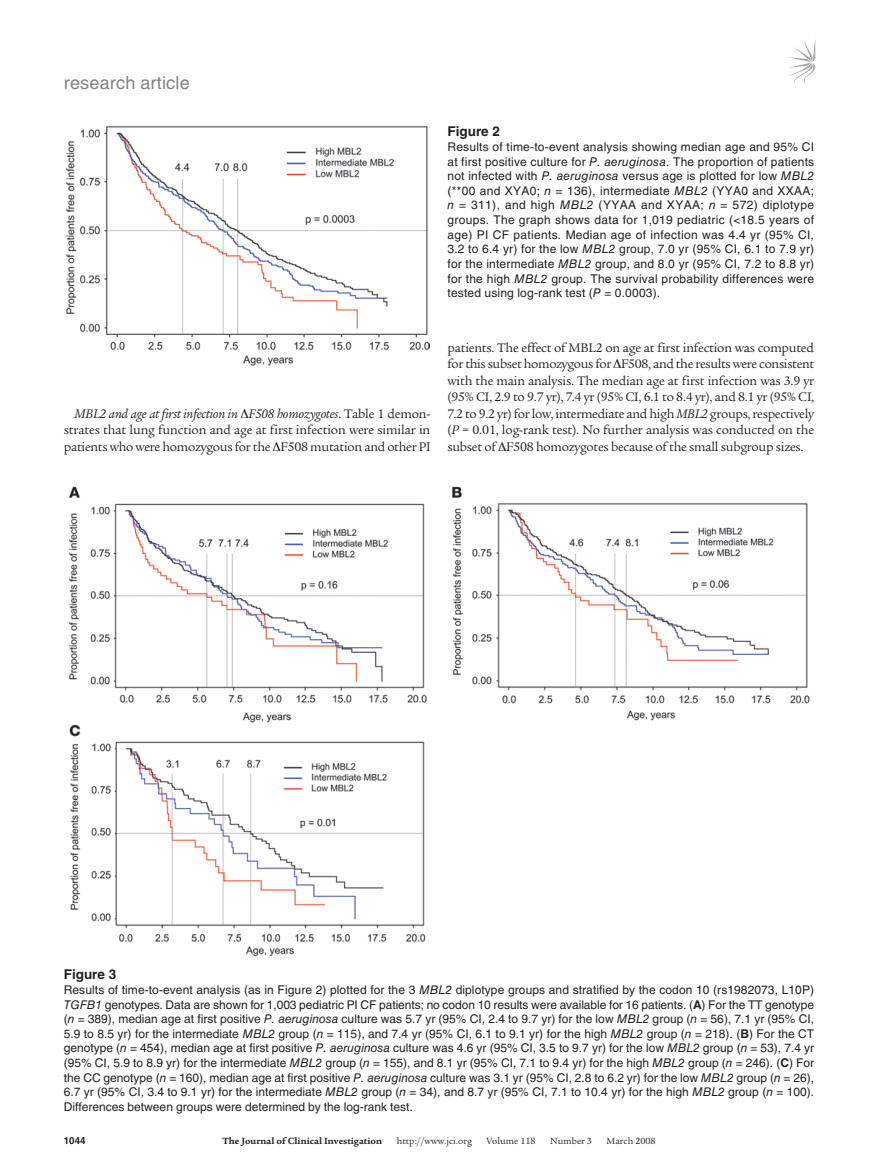
<style>
.page{position:relative;width:878px;height:1174px;background:#fff}
.page>*{position:absolute;margin:0;border:0;box-sizing:border-box;transform-origin:0 0}
.t1{font:18px "Helvetica LT Std";letter-spacing:.01em;color:#808285}
.t2{font:13.5px/16.5px "Legacy Serif Std";letter-spacing:-.02em;color:#231f20;text-align:justify}
.t3{font:700 13.5px "Helvetica LT Std";color:#231f20}
.t4{font:12px/14.7px "Helvetica LT Std";letter-spacing:.01em;color:#231f20;text-align:justify}
.t5{font:9.75px "Legacy Serif Std";color:#231f20}
.t6{font:700 9.75px "Legacy Serif Std";color:#231f20}
.t7{font:700 9.75px "Helvetica LT Std";color:#231f20}
.s1{font-style:italic}
.s2{font-weight:700}
</style>
<div class="page">
<svg style="left:789px;top:41px;width:26px;height:44px"></svg>
<img style="left:66px;top:126px;width:363px;height:240px">
<img style="left:68px;top:486px;width:742px;height:471px">
<h1 class="t1" style="left:64px;top:72px;width:127px">research article</h1>
<p class="t2" style="left:64px;top:405px;width:368px;text-indent:11px"><span class="s1">MBL2 and age at first infection in F508 homozygotes</span>. Table 1 demon&shy;strates that lung function and age at first infection were similar in patients who were homozygous for the F508 mutation and other PI</p>
<p class="t3" style="left:447px;top:123px;width:54px">Figure 2</p>
<p class="t4" style="left:447px;top:139px;width:368px">Results of time-to-event analysis showing median age and 95% CI at first positive culture for <span class="s1">P. aeruginosa</span>. The proportion of patients not infected with <span class="s1">P. aeruginosa</span> versus age is plotted for low <span class="s1">MBL2 </span>(**00 and XYA0; <span class="s1">n</span> = 136), intermediate <span class="s1">MBL2</span> (YYA0 and XXAA; <span class="s1">n</span> = 311), and high <span class="s1">MBL2</span> (YYAA and XYAA; <span class="s1">n</span> = 572) diplotype groups. The graph shows data for 1,019 pediatric (&lt;18.5 years of age) PI CF patients. Median age of infection was 4.4 yr (95% CI, 3.2 to 6.4 yr) for the low <span class="s1">MBL2</span> group, 7.0 yr (95% CI, 6.1 to 7.9 yr) for the intermediate <span class="s1">MBL2</span> group, and 8.0 yr (95% CI, 7.2 to 8.8 yr) for the high <span class="s1">MBL2</span> group. The survival probability differences were tested using log-rank test (<span class="s1">P</span> = 0.0003).</p>
<p class="t2" style="left:447px;top:339px;width:368px">patients. The effect of MBL2 on age at first infection was computed for this subset homozygous for F508, and the results were consistent with the main analysis. The median age at first infection was 3.9 yr (95% CI, 2.9 to 9.7 yr), 7.4 yr (95% CI, 6.1 to 8.4 yr), and 8.1 yr (95% CI, 7.2 to 9.2 yr) for low, intermediate and high <span class="s1">MBL2</span> groups, respectively (<span class="s1">P</span> = 0.01, log-rank test). No further analysis was conducted on the subset of F508 homozygotes because of the small subgroup sizes.</p>
<p class="t3" style="left:64px;top:966px;width:54px">Figure 3</p>
<p class="t4" style="left:64px;top:982px;width:751px">Results of time-to-event analysis (as in Figure 2) plotted for the 3 <span class="s1">MBL2</span> diplotype groups and stratified by the codon 10 (rs1982073, L10P)<br><span class="s1">TGFB1</span> genotypes. Data are shown for 1,003 pediatric PI CF patients; no codon 10 results were available for 16 patients. (<span class="s2">A</span>) For the TT genotype (<span class="s1">n</span> = 389), median age at first positive <span class="s1">P. aeruginosa</span> culture was 5.7 yr (95% CI, 2.4 to 9.7 yr) for the low <span class="s1">MBL2</span> group (<span class="s1">n</span> = 56), 7.1 yr (95% CI, 5.9 to 8.5 yr) for the intermediate <span class="s1">MBL2</span> group (<span class="s1">n</span> = 115), and 7.4 yr (95% CI, 6.1 to 9.1 yr) for the high <span class="s1">MBL2</span> group (<span class="s1">n</span> = 218). (<span class="s2">B</span>) For the CT genotype (<span class="s1">n</span> = 454), median age at first positive <span class="s1">P. aeruginosa</span> culture was 4.6 yr (95% CI, 3.5 to 9.7 yr) for the low <span class="s1">MBL2</span> group (<span class="s1">n</span> = 53), 7.4 yr (95% CI, 5.9 to 8.9 yr) for the intermediate <span class="s1">MBL2</span> group (<span class="s1">n</span> = 155), and 8.1 yr (95% CI, 7.1 to 9.4 yr) for the high <span class="s1">MBL2</span> group (<span class="s1">n</span> = 246). (<span class="s2">C</span>) For the CC genotype (<span class="s1">n</span> = 160), median age at first positive <span class="s1">P. aeruginosa</span> culture was 3.1 yr (95% CI, 2.8 to 6.2 yr) for the low <span class="s1">MBL2</span> group (<span class="s1">n</span> = 26), 6.7 yr (95% CI, 3.4 to 9.1 yr) for the intermediate <span class="s1">MBL2</span> group (<span class="s1">n</span> = 34), and 8.7 yr (95% CI, 7.1 to 10.4 yr) for the high <span class="s1">MBL2</span> group (<span class="s1">n</span> = 100).<br>Differences between groups were determined by the log-rank test.</p>
<p class="t7" style="left:64px;top:1134px;width:23px">1044</p>
<p class="t6" style="left:222px;top:1135px;width:161px">The Journal of Clinical Investigation</p>
<p class="t5" style="left:396px;top:1135px;width:77px">http://www.jci.org</p>
<p class="t5" style="left:486px;top:1135px;width:50px">Volume 118</p>
<p class="t5" style="left:550px;top:1135px;width:43px">Number 3</p>
<p class="t5" style="left:606px;top:1135px;width:51px">March 2008</p>
</div>
